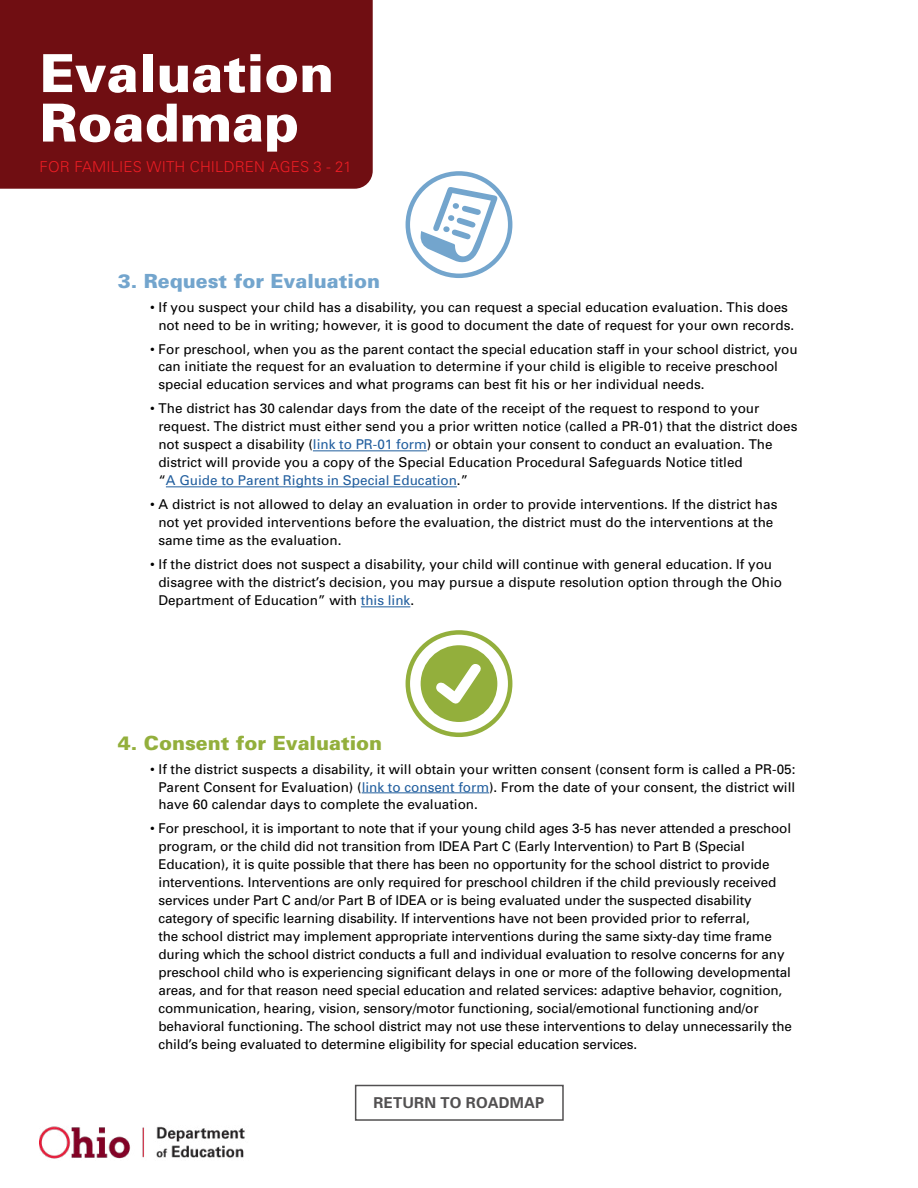
<style>
.page{position:relative;width:918px;height:1188px;background:#fff}
.page>*{position:absolute;margin:0;border:0;box-sizing:border-box;transform-origin:0 0}
.t1{font:900 52.5px/49.5px "Univers";color:#fff}
.Headline{font:900 19.5px "Univers";color:#73a5cd}
.Headline-2{font:900 19.5px "Univers";color:#93af3c}
.t2{font:300 15px "Univers";letter-spacing:.01em;color:#ed1d24}
.Bullets{font:700 15px "Univers";letter-spacing:.01em;color:#525051}
.Bullets-2{font:13.5px/18px "Univers";color:#000}
.s1{color:#215e9e}
</style>
<div class="page">
<div style="left:0;top:0;width:373px;height:189px;background:#700e12"></div>
<hr style="left:313px;top:451px;width:114px;height:1px;background:#215e9e">
<hr style="left:166px;top:487px;width:291px;height:1px;background:#215e9e">
<hr style="left:361px;top:607px;width:49px;height:1px;background:#215e9e">
<hr style="left:362px;top:793px;width:127px;height:1px;background:#215e9e">
<div style="left:406px;top:171px;width:106px;height:107px;border:4px solid #73a5cd;border-radius:50%"></div>
<div style="left:406px;top:630px;width:106px;height:107px;border:4px solid #93af3c;border-radius:50%"></div>
<svg style="left:420px;top:187px;width:78px;height:77px"></svg>
<svg style="left:420px;top:645px;width:77px;height:77px"></svg>
<div style="left:355px;top:1085px;width:209px;height:36px;border:2px solid #525051"></div>
<img style="left:40px;top:1126px;width:205px;height:33px">
<p class="t1" style="left:40px;top:48px;width:296px">Evaluation<br>Roadmap</p>
<p class="t2" style="left:40px;top:157px;width:314px">FOR FAMILIES WITH CHILDREN AGES 3 - 21</p>
<p class="Headline" style="left:118px;top:268px;width:264px">3. Request for Evaluation</p>
<p class="Bullets-2" style="left:158px;top:298px;width:637px;text-indent:-8px">• If you suspect your child has a disability, you can request a special education evaluation. This does not need to be in writing; however, it is good to document the date of request for your own records.</p>
<p class="Bullets-2" style="left:158px;top:340px;width:641px;text-indent:-8px">• For preschool, when you as the parent contact the special education staff in your school district, you can initiate the request for an evaluation to determine if your child is eligible to receive preschool special education services and what programs can best fit his or her individual needs.</p>
<p class="Bullets-2" style="left:158px;top:400px;width:641px;text-indent:-8px">• The district has 30 calendar days from the date of the receipt of the request to respond to your request. The district must either send you a prior written notice (called a PR-01) that the district does not suspect a disability (<span class="s1">link to PR-01 form</span>) or obtain your consent to conduct an evaluation. The district will provide you a copy of the Special Education Procedural Safeguards Notice titled<br>“<span class="s1">A Guide to Parent Rights in Special Education</span>.”</p>
<p class="Bullets-2" style="left:158px;top:496px;width:621px;text-indent:-8px">• A district is not allowed to delay an evaluation in order to provide interventions. If the district has not yet provided interventions before the evaluation, the district must do the interventions at the same time as the evaluation.</p>
<p class="Bullets-2" style="left:158px;top:556px;width:625px;text-indent:-8px">• If the district does not suspect a disability, your child will continue with general education. If you disagree with the district’s decision, you may pursue a dispute resolution option through the Ohio<br>Department of Education” with <span class="s1">this link</span>.</p>
<p class="Headline-2" style="left:118px;top:730px;width:266px">4. Consent for Evaluation</p>
<p class="Bullets-2" style="left:158px;top:760px;width:639px;text-align:justify;text-indent:-8px">• If the district suspects a disability, it will obtain your written consent (consent form is called a PR-05:<br>Parent Consent for Evaluation) (<span class="s1">link to consent form</span>). From the date of your consent, the district will have 60 calendar days to complete the evaluation.</p>
<p class="Bullets-2" style="left:158px;top:820px;width:635px;text-indent:-8px">• For preschool, it is important to note that if your young child ages 3-5 has never attended a preschool program, or the child did not transition from IDEA Part C (Early Intervention) to Part B (Special Education), it is quite possible that there has been no opportunity for the school district to provide interventions. Interventions are only required for preschool children if the child previously received services under Part C and/or Part B of IDEA or is being evaluated under the suspected disability category of specific learning disability. If interventions have not been provided prior to referral,<br>the school district may implement appropriate interventions during the same sixty-day time frame during which the school district conducts a full and individual evaluation to resolve concerns for any preschool child who is experiencing significant delays in one or more of the following developmental areas, and for that reason need special education and related services: adaptive behavior, cognition, communication, hearing, vision, sensory/motor functioning, social/emotional functioning and/or behavioral functioning. The school district may not use these interventions to delay unnecessarily the child’s being evaluated to determine eligibility for special education services.</p>
<p class="Bullets" style="left:374px;top:1093px;width:172px">RETURN TO ROADMAP</p>
</div>
